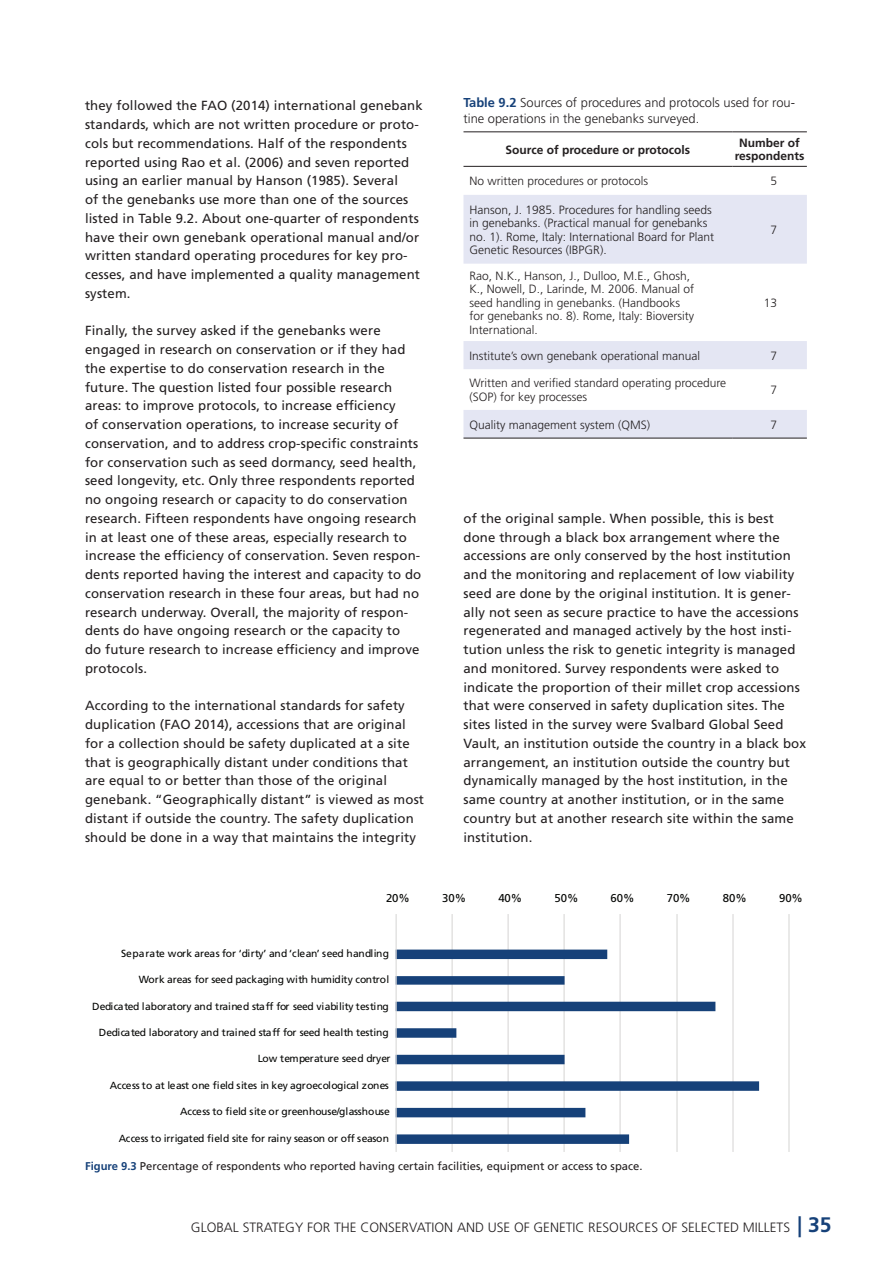
<style>
.page{position:relative;width:893px;height:1263px;background:#fff}
.page>*{position:absolute;margin:0;border:0;box-sizing:border-box;transform-origin:0 0}
.t1{font:300 13.5px "Frutiger LT Std";color:#231f20}
.t2{font:13.2px/18.8px "Frutiger LT Std";letter-spacing:.01em;color:#231f20}
.t3{font:300 12.9px/15.5px "Frutiger LT Std";color:#231f20}
.t4{font:300 12px/13.5px "Frutiger LT Std";color:#231f20}
.t5{font:700 12px/13.5px "Frutiger LT Std";color:#231f20;text-align:center}
.t6{font:11.4px "Frutiger LT Std";letter-spacing:-.005em;color:#040503}
.t7{font:11.25px "Frutiger LT Std";color:#231f20}
.t8{font:10.35px "Frutiger LT Std";letter-spacing:-.025em;color:#040503}
.t9{font:10.35px "Frutiger LT Std";letter-spacing:.015em;color:#040503}
.s1{font-weight:700;color:#164179}
.s2{font-weight:700;font-size:21px;color:#164179}
</style>
<div class="page">
<hr style="left:788px;top:914px;width:1px;height:238px;background:#dad9d8">
<hr style="left:732px;top:914px;width:2px;height:238px;background:#dad9d8">
<hr style="left:676px;top:914px;width:2px;height:238px;background:#dad9d8">
<hr style="left:619px;top:914px;width:2px;height:238px;background:#dad9d8">
<hr style="left:563px;top:914px;width:2px;height:238px;background:#dad9d8">
<hr style="left:507px;top:914px;width:2px;height:238px;background:#dad9d8">
<hr style="left:452px;top:914px;width:1px;height:238px;background:#dad9d8">
<svg style="left:397px;top:949px;width:362px;height:195px"></svg>
<hr style="left:396px;top:914px;width:1px;height:238px;background:#dad9d8">
<svg style="left:463px;top:195px;width:344px;height:243px;fill:#e4e6f3"></svg>
<hr style="left:463px;top:131px;width:269px;height:1px;background:#231f20">
<hr style="left:732px;top:131px;width:75px;height:1px;background:#231f20">
<hr style="left:463px;top:166px;width:269px;height:1px;background:#231f20">
<hr style="left:732px;top:166px;width:75px;height:1px;background:#231f20">
<hr style="left:463px;top:438px;width:269px;height:1px;background:#231f20">
<hr style="left:732px;top:438px;width:75px;height:1px;background:#231f20">
<p class="t2" style="left:85px;top:96px;width:339px">they followed the FAO (2014) international genebank standards, which are not written procedure or proto&shy;cols but recommendations. Half of the respondents reported using Rao et al. (2006) and seven reported using an earlier manual by Hanson (1985). Several<br>of the genebanks use more than one of the sources listed in Table 9.2. About one-quarter of respondents have their own genebank operational manual and/or written standard operating procedures for key pro&shy;cesses, and have implemented a quality management system.</p>
<p class="t2" style="left:85px;top:321px;width:338px">Finally, the survey asked if the genebanks were engaged in research on conservation or if they had the expertise to do conservation research in the future. The question listed four possible research areas: to improve protocols, to increase efficiency<br>of conservation operations, to increase security of conservation, and to address crop-specific constraints for conservation such as seed dormancy, seed health, seed longevity, etc. Only three respondents reported no ongoing research or capacity to do conservation research. Fifteen respondents have ongoing research in at least one of these areas, especially research to increase the efficiency of conservation. Seven respon&shy;dents reported having the interest and capacity to do conservation research in these four areas, but had no research underway. Overall, the majority of respon&shy;dents do have ongoing research or the capacity to<br>do future research to increase efficiency and improve protocols.</p>
<p class="t2" style="left:85px;top:696px;width:341px">According to the international standards for safety duplication (FAO 2014), accessions that are original for a collection should be safety duplicated at a site that is geographically distant under conditions that are equal to or better than those of the original genebank. “Geographically distant” is viewed as most distant if outside the country. The safety duplication should be done in a way that maintains the integrity</p>
<p class="t3" style="left:463px;top:95px;width:333px"><span class="s1">Table 9.2</span> Sources of procedures and protocols used for rou&shy;tine operations in the genebanks surveyed.</p>
<p class="t5" style="left:506px;top:143px;width:186px">Source of procedure or protocols</p>
<p class="t5" style="left:735px;top:136px;width:71px">Number of respondents</p>
<p class="t4" style="left:469px;top:175px;width:180px">No written procedures or protocols</p>
<p class="t4" style="left:770px;top:175px;width:8px">5</p>
<p class="t4" style="left:469px;top:203px;width:246px">Hanson, J. 1985. Procedures for handling seeds in genebanks. (Practical manual for genebanks no. 1). Rome, Italy: International Board for Plant Genetic Resources (IBPGR).</p>
<p class="t4" style="left:770px;top:223px;width:8px">7</p>
<p class="t4" style="left:469px;top:269px;width:226px">Rao, N.K., Hanson, J., Dulloo, M.E., Ghosh, K., Nowell, D., Larinde, M. 2006. Manual of seed handling in genebanks. (Handbooks for genebanks no. 8). Rome, Italy: Bioversity International.</p>
<p class="t4" style="left:764px;top:296px;width:15px">13</p>
<p class="t4" style="left:469px;top:349px;width:232px">Institute’s own genebank operational manual</p>
<p class="t4" style="left:770px;top:349px;width:8px">7</p>
<p class="t4" style="left:469px;top:377px;width:258px">Written and verified standard operating procedure (SOP) for key processes</p>
<p class="t4" style="left:770px;top:383px;width:8px">7</p>
<p class="t4" style="left:469px;top:418px;width:182px">Quality management system (QMS)</p>
<p class="t4" style="left:770px;top:418px;width:8px">7</p>
<p class="t2" style="left:463px;top:509px;width:344px">of the original sample. When possible, this is best done through a black box arrangement where the accessions are only conserved by the host institution and the monitoring and replacement of low viability seed are done by the original institution. It is gener&shy;ally not seen as secure practice to have the accessions regenerated and managed actively by the host insti&shy;tution unless the risk to genetic integrity is managed and monitored. Survey respondents were asked to indicate the proportion of their millet crop accessions that were conserved in safety duplication sites. The sites listed in the survey were Svalbard Global Seed Vault, an institution outside the country in a black box arrangement, an institution outside the country but dynamically managed by the host institution, in the same country at another institution, or in the same country but at another research site within the same institution.</p>
<p class="t6" style="left:386px;top:892px;width:25px">20%</p>
<p class="t6" style="left:442px;top:892px;width:25px">30%</p>
<p class="t6" style="left:498px;top:892px;width:25px">40%</p>
<p class="t6" style="left:554px;top:892px;width:25px">50%</p>
<p class="t6" style="left:611px;top:892px;width:25px">60%</p>
<p class="t6" style="left:667px;top:892px;width:25px">70%</p>
<p class="t6" style="left:723px;top:892px;width:25px">80%</p>
<p class="t6" style="left:779px;top:892px;width:25px">90%</p>
<p class="t9" style="left:121px;top:947px;width:270px">Separate work areas for ‘dirty’ and ‘clean’ seed handling</p>
<p class="t8" style="left:139px;top:973px;width:252px">Work areas for seed packaging with humidity control</p>
<p class="t8" style="left:92px;top:1000px;width:298px">Dedicated laboratory and trained staff for seed viability testing</p>
<p class="t8" style="left:99px;top:1026px;width:292px">Dedicated laboratory and trained staff for seed health testing</p>
<p class="t8" style="left:258px;top:1053px;width:134px">Low temperature seed dryer</p>
<p class="t8" style="left:110px;top:1079px;width:281px">Access to at least one field sites in key agroecological zones</p>
<p class="t8" style="left:180px;top:1105px;width:211px">Access to field site or greenhouse/glasshouse</p>
<p class="t8" style="left:119px;top:1132px;width:272px">Access to irrigated field site for rainy season or off season</p>
<p class="t7" style="left:85px;top:1159px;width:559px"><span class="s1">Figure 9.3</span> Percentage of respondents who reported having certain facilities, equipment or access to space.</p>
<p class="t1" style="left:191px;top:1219px;width:642px">GLOBAL STRATEGY FOR THE CONSERVATION AND USE OF GENETIC RESOURCES OF SELECTED MILLETS <span class="s2">| 35</span></p>
</div>
